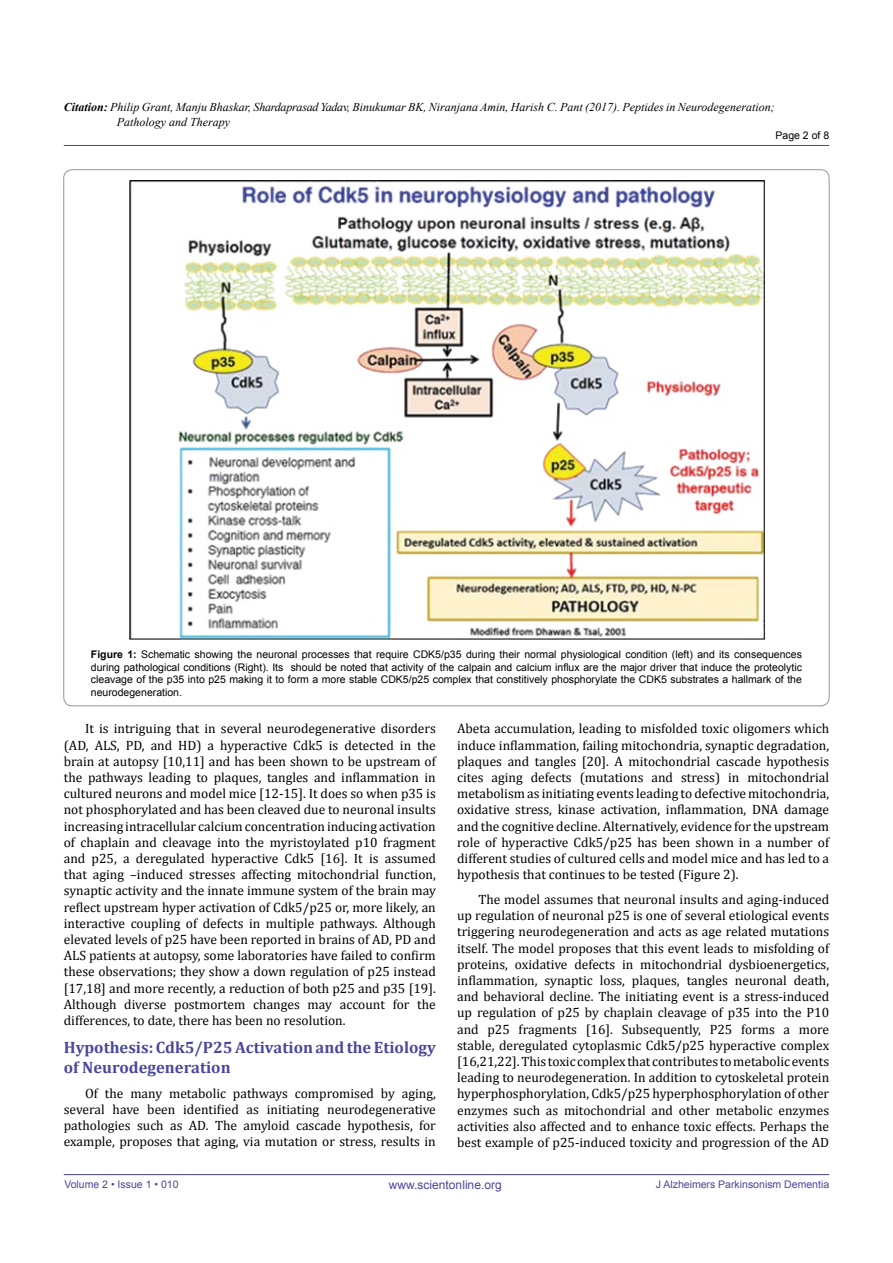
<style>
.page{position:relative;width:893px;height:1263px;background:#fff}
.page>*{position:absolute;margin:0;border:0;box-sizing:border-box;transform-origin:0 0}
.t1{font:700 16.5px/19.8px "Cambria";color:#49479d}
.t2{font:13.5px/16.2px "Cambria";color:#000;text-align:justify}
.t3{font:italic 12px/15px "Times New Roman";color:#000}
.t4{font:12px "Arial";color:#49479d}
.t5{font:10.5px/12.6px "Arial";color:#000;text-align:justify}
.t6{font:10.5px "Arial";color:#49479d}
.s1{font-weight:700}
</style>
<div class="page">
<hr style="left:64px;top:1174px;width:765px;height:1px;background:#49479d">
<hr style="left:64px;top:145px;width:765px;height:1px;background:#49479d">
<img style="left:129px;top:180px;width:636px;height:460px">
<p class="t3" style="left:117px;top:99px;width:659px;text-indent:-53px"><span class="s1">Citation:</span> Philip Grant, Manju Bhaskar, Shardaprasad Yadav, Binukumar BK, Niranjana Amin, Harish C. Pant (2017). Peptides in Neurodegeneration;<br>Pathology and Therapy</p>
<p class="t5" style="left:775px;top:129px;width:55px">Page 2 of 8</p>
<p class="t5" style="left:91px;top:648px;width:712px"><span class="s1">Figure 1:</span> Schematic showing the neuronal processes that require CDK5/p35 during their normal physiological condition (left) and its consequences during pathological conditions (Right). Its should be noted that activity of the calpain and calcium influx are the major driver that induce the proteolytic cleavage of the p35 into p25 making it to form a more stable CDK5/p25 complex that constitively phosphorylate the CDK5 substrates a hallmark of the neurodegeneration.</p>
<p class="t2" style="left:64px;top:721px;width:374px;text-indent:21px">It is intriguing that in several neurodegenerative disorders (AD, ALS, PD, and HD) a hyperactive Cdk5 is detected in the brain at autopsy [10,11] and has been shown to be upstream of the pathways leading to plaques, tangles and inflammation in cultured neurons and model mice [12-15]. It does so when p35 is not phosphorylated and has been cleaved due to neuronal insults increasing intracellular calcium concentration inducing activation of chaplain and cleavage into the myristoylated p10 fragment and p25, a deregulated hyperactive Cdk5 [16]. It is assumed that aging –induced stresses affecting mitochondrial function, synaptic activity and the innate immune system of the brain may reflect upstream hyper activation of Cdk5/p25 or, more likely, an interactive coupling of defects in multiple pathways. Although elevated levels of p25 have been reported in brains of AD, PD and ALS patients at autopsy, some laboratories have failed to confirm these observations; they show a down regulation of p25 instead [17,18] and more recently, a reduction of both p25 and p35 [19].<br>Although diverse postmortem changes may account for the differences, to date, there has been no resolution.</p>
<p class="t1" style="left:64px;top:1037px;width:374px">Hypothesis: Cdk5/P25 Activation and the Etiology of Neurodegeneration</p>
<p class="t2" style="left:64px;top:1085px;width:374px;text-indent:21px">Of the many metabolic pathways compromised by aging, several have been identified as initiating neurodegenerative pathologies such as AD. The amyloid cascade hypothesis, for example, proposes that aging, via mutation or stress, results in</p>
<p class="t2" style="left:457px;top:721px;width:374px">Abeta accumulation, leading to misfolded toxic oligomers which induce inflammation, failing mitochondria, synaptic degradation, plaques and tangles [20]. A mitochondrial cascade hypothesis cites aging defects (mutations and stress) in mitochondrial metabolism as initiating events leading to defective mitochondria, oxidative stress, kinase activation, inflammation, DNA damage and the cognitive decline. Alternatively, evidence for the upstream role of hyperactive Cdk5/p25 has been shown in a number of different studies of cultured cells and model mice and has led to a hypothesis that continues to be tested (Figure 2).</p>
<p class="t2" style="left:457px;top:891px;width:374px;text-indent:21px">The model assumes that neuronal insults and aging-induced up regulation of neuronal p25 is one of several etiological events triggering neurodegeneration and acts as age related mutations itself. The model proposes that this event leads to misfolding of proteins, oxidative defects in mitochondrial dysbioenergetics, inflammation, synaptic loss, plaques, tangles neuronal death, and behavioral decline. The initiating event is a stress-induced up regulation of p25 by chaplain cleavage of p35 into the P10 and p25 fragments [16]. Subsequently, P25 forms a more stable, deregulated cytoplasmic Cdk5/p25 hyperactive complex [16,21,22]. This toxic complex that contributes to metabolic events leading to neurodegeneration. In addition to cytoskeletal protein hyperphosphorylation, Cdk5/p25 hyperphosphorylation of other enzymes such as mitochondrial and other metabolic enzymes activities also affected and to enhance toxic effects. Perhaps the best example of p25-induced toxicity and progression of the AD</p>
<p class="t6" style="left:64px;top:1178px;width:116px">Volume 2 • Issue 1 • 010</p>
<p class="t4" style="left:389px;top:1177px;width:114px">www.scientonline.org</p>
<p class="t6" style="left:656px;top:1178px;width:175px">J Alzheimers Parkinsonism Dementia</p>
</div>
